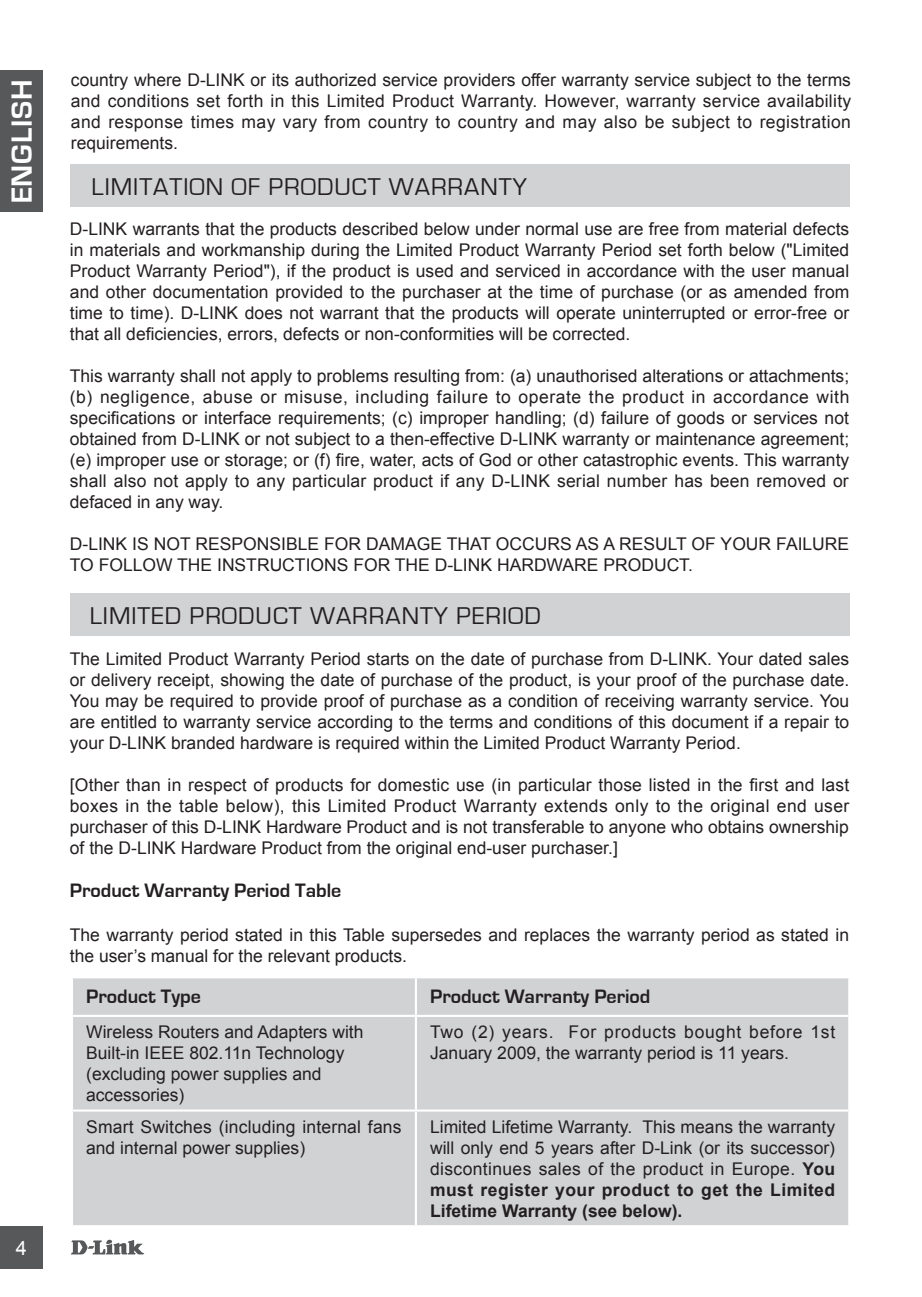
<style>
.page{position:relative;width:922px;height:1297px;background:#fff}
.page>*{position:absolute;margin:0;border:0;box-sizing:border-box;transform-origin:0 0}
.t1{font:700 30px "Eurostile";letter-spacing:.025em;color:#fff}
.t2{font:25px "Eurostile";letter-spacing:.04em;color:#231f20}
.t3{font:700 20px "Eurostile";color:#231f20}
.t4{font:20px "Arial";color:#fff}
.t5{font:17.5px/21px "Arial";color:#231f20;text-align:justify}
.s1{font-weight:700}
</style>
<div class="page">
<svg style="left:71px;top:1239px;width:73px;height:15px"></svg>
<div style="left:0;top:1226px;width:43px;height:43px;background:#57585a"></div>
<div style="left:0;top:70px;width:43px;height:142px;background:#57585a"></div>
<div style="left:70px;top:164px;width:779px;height:43px;background:#d1d2d4"></div>
<div style="left:70px;top:594px;width:779px;height:42px;background:#d1d2d4"></div>
<div style="left:73px;top:978px;width:775px;height:247px;background:#d1d2d4"></div>
<hr style="left:415px;top:1017px;width:2px;height:92px;background:#fff">
<hr style="left:415px;top:978px;width:2px;height:37px;background:#fff">
<hr style="left:71px;top:1015px;width:345px;height:2px;background:#fff">
<hr style="left:416px;top:1015px;width:434px;height:2px;background:#fff">
<hr style="left:71px;top:1109px;width:345px;height:2px;background:#fff">
<hr style="left:416px;top:1109px;width:434px;height:2px;background:#fff">
<hr style="left:415px;top:1111px;width:2px;height:114px;background:#fff">
<h1 class="t1" style="left:5px;top:203px;width:125px;rotate:-90deg">ENGLISH</h1>
<p class="t5" style="left:71px;top:69px;width:781px">country where D-LINK or its authorized service providers offer warranty service subject to the terms and conditions set forth in this Limited Product Warranty. However, warranty service availability and response times may vary from country to country and may also be subject to registration requirements.</p>
<h2 class="t2" style="left:92px;top:173px;width:436px">LIMITATION OF PRODUCT WARRANTY</h2>
<p class="t5" style="left:70px;top:219px;width:780px">D-LINK warrants that the products described below under normal use are free from material defects in materials and workmanship during the Limited Product Warranty Period set forth below ("Limited Product Warranty Period"), if the product is used and serviced in accordance with the user manual and other documentation provided to the purchaser at the time of purchase (or as amended from time to time). D-LINK does not warrant that the products will operate uninterrupted or error-free or that all deficiencies, errors, defects or non-conformities will be corrected.</p>
<p class="t5" style="left:70px;top:366px;width:780px">This warranty shall not apply to problems resulting from: (a) unauthorised alterations or attachments; (b) negligence, abuse or misuse, including failure to operate the product in accordance with specifications or interface requirements; (c) improper handling; (d) failure of goods or services not obtained from D-LINK or not subject to a then-effective D-LINK warranty or maintenance agreement; (e) improper use or storage; or (f) fire, water, acts of God or other catastrophic events. This warranty shall also not apply to any particular product if any D-LINK serial number has been removed or defaced in any way.</p>
<p class="t5" style="left:70px;top:534px;width:780px">D-LINK IS NOT RESPONSIBLE FOR DAMAGE THAT OCCURS AS A RESULT OF YOUR FAILURE<br>TO FOLLOW THE INSTRUCTIONS FOR THE D-LINK HARDWARE PRODUCT.</p>
<h2 class="t2" style="left:90px;top:603px;width:452px">LIMITED PRODUCT WARRANTY PERIOD</h2>
<p class="t5" style="left:70px;top:648px;width:780px">The Limited Product Warranty Period starts on the date of purchase from D-LINK. Your dated sales or delivery receipt, showing the date of purchase of the product, is your proof of the purchase date.<br>You may be required to provide proof of purchase as a condition of receiving warranty service. You are entitled to warranty service according to the terms and conditions of this document if a repair to your D-LINK branded hardware is required within the Limited Product Warranty Period.</p>
<p class="t5" style="left:70px;top:774px;width:780px">[Other than in respect of products for domestic use (in particular those listed in the first and last boxes in the table below), this Limited Product Warranty extends only to the original end user purchaser of this D-LINK Hardware Product and is not transferable to anyone who obtains ownership of the D-LINK Hardware Product from the original end-user purchaser.]</p>
<p class="t3" style="left:70px;top:880px;width:273px">Product Warranty Period Table</p>
<p class="t5" style="left:70px;top:924px;width:780px">The warranty period stated in this Table supersedes and replaces the warranty period as stated in the user’s manual for the relevant products.</p>
<p class="t3" style="left:86px;top:986px;width:116px">Product Type</p>
<p class="t3" style="left:430px;top:986px;width:222px">Product Warranty Period</p>
<p class="t5" style="left:86px;top:1021px;width:279px;text-align:left">Wireless Routers and Adapters with<br>Built-in IEEE 802.11n Technology (excluding power supplies and accessories)</p>
<p class="t5" style="left:430px;top:1021px;width:406px">Two (2) years. For products bought before 1st<br>January 2009, the warranty period is 11 years.</p>
<p class="t5" style="left:86px;top:1116px;width:317px">Smart Switches (including internal fans and internal power supplies)</p>
<p class="t5" style="left:430px;top:1116px;width:406px">Limited Lifetime Warranty. This means the warranty will only end 5 years after D-Link (or its successor) discontinues sales of the product in Europe. <span class="s1">You must register your product to get the Limited Lifetime Warranty (see below).</span></p>
<p class="t4" style="left:16px;top:1235px;width:13px">4</p>
</div>
